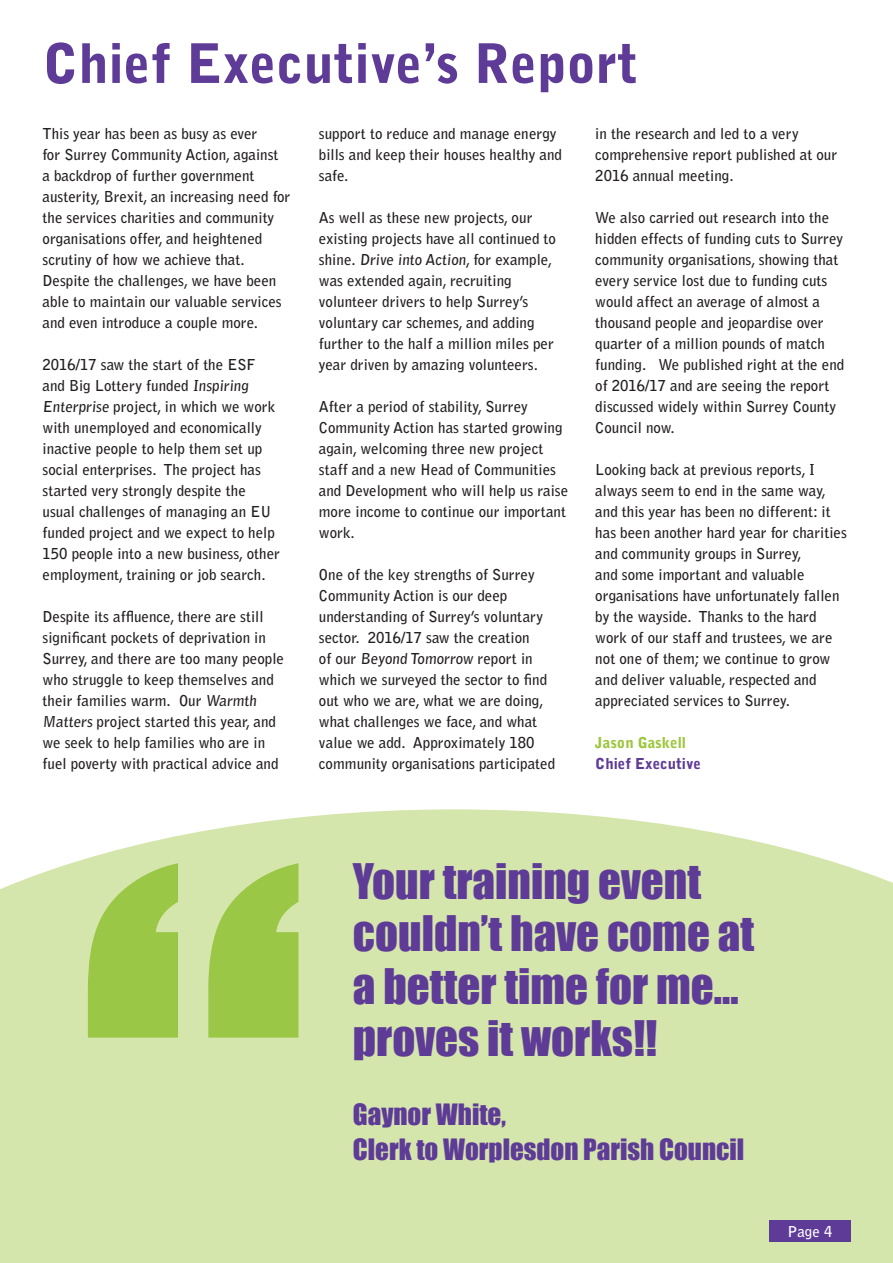
<style>
.page{position:relative;width:893px;height:1263px;background:#fff}
.page>*{position:absolute;margin:0;border:0;box-sizing:border-box;transform-origin:0 0}
.heading_1{font:900 54px "Bell Gothic Std";color:#5e3b97}
.large_quote{font:45px/52.5px "Impact";color:#5e3b97}
.large_quote-2{font:27px "Impact";color:#5e3b97}
.body_text{font:700 15px/21px "Bell Gothic Std";color:#231f20}
.body_text-2{font:900 15px "Bell Gothic Std";color:#5e3b97}
.body_text-3{font:900 15px "Bell Gothic Std";color:#9cc73d}
.body_text-4{font:700 15px "Bell Gothic Std";color:#fff}
</style>
<div class="page">
<div style="left:0;top:809px;width:893px;height:454px;background:#d5e6ac"></div>
<svg style="left:88px;top:863px;width:210px;height:174px;background:#acd066"></svg>
<div style="left:769px;top:1220px;width:81px;height:22px;background:#5e3b97"></div>
<p class="heading_1" style="left:43px;top:32px;width:597px">Chief Executive’s Report</p>
<p class="body_text" style="left:43px;top:123px;width:249px">This year has been as busy as ever<br>for Surrey Community Action, against<br>a backdrop of further government austerity, Brexit, an increasing need for the services charities and community organisations offer, and heightened scrutiny of how we achieve that.<br>Despite the challenges, we have been able to maintain our valuable services and even introduce a couple more.</p>
<p class="body_text" style="left:43px;top:354px;width:239px">2016/17 saw the start of the ESF and Big Lottery funded Inspiring Enterprise project, in which we work with unemployed and economically inactive people to help them set up social enterprises. The project has started very strongly despite the usual challenges of managing an EU funded project and we expect to help 150 people into a new business, other employment, training or job search.</p>
<p class="body_text" style="left:43px;top:606px;width:243px">Despite its affluence, there are still significant pockets of deprivation in Surrey, and there are too many people who struggle to keep themselves and their families warm. Our Warmth Matters project started this year, and we seek to help families who are in fuel poverty with practical advice and</p>
<p class="body_text" style="left:595px;top:123px;width:243px">in the research and led to a very comprehensive report published at our<br>2016 annual meeting.</p>
<p class="body_text" style="left:595px;top:207px;width:251px">We also carried out research into the hidden effects of funding cuts to Surrey community organisations, showing that every service lost due to funding cuts would affect an average of almost a thousand people and jeopardise over quarter of a million pounds of match funding. We published right at the end of 2016/17 and are seeing the report discussed widely within Surrey County Council now.</p>
<p class="body_text" style="left:595px;top:459px;width:253px">Looking back at previous reports, I always seem to end in the same way, and this year has been no different: it has been another hard year for charities and community groups in Surrey,<br>and some important and valuable organisations have unfortunately fallen by the wayside. Thanks to the hard work of our staff and trustees, we are not one of them; we continue to grow and deliver valuable, respected and appreciated services to Surrey.</p>
<p class="body_text-3" style="left:595px;top:734px;width:92px">Jason Gaskell</p>
<p class="body_text-2" style="left:595px;top:755px;width:107px">Chief Executive</p>
<p class="body_text" style="left:319px;top:123px;width:245px">support to reduce and manage energy bills and keep their houses healthy and safe.</p>
<p class="body_text" style="left:319px;top:207px;width:239px">As well as these new projects, our existing projects have all continued to shine. Drive into Action, for example, was extended again, recruiting volunteer drivers to help Surrey’s voluntary car schemes, and adding further to the half a million miles per year driven by amazing volunteers.</p>
<p class="body_text" style="left:319px;top:396px;width:251px">After a period of stability, Surrey<br>Community Action has started growing again, welcoming three new project staff and a new Head of Communities and Development who will help us raise more income to continue our important work.</p>
<p class="body_text" style="left:319px;top:564px;width:238px">One of the key strengths of Surrey Community Action is our deep understanding of Surrey’s voluntary sector. 2016/17 saw the creation<br>of our Beyond Tomorrow report in which we surveyed the sector to find out who we are, what we are doing, what challenges we face, and what value we add. Approximately 180 community organisations participated</p>
<p class="large_quote" style="left:353px;top:854px;width:403px">Your training event couldn’t have come at a better time for me… proves it works!!</p>
<p class="large_quote-2" style="left:353px;top:1094px;width:155px">Gaynor White,</p>
<p class="large_quote-2" style="left:353px;top:1128px;width:393px">Clerk to Worplesdon Parish Council</p>
<p class="body_text-4" style="left:787px;top:1222px;width:46px">Page 4</p>
</div>
